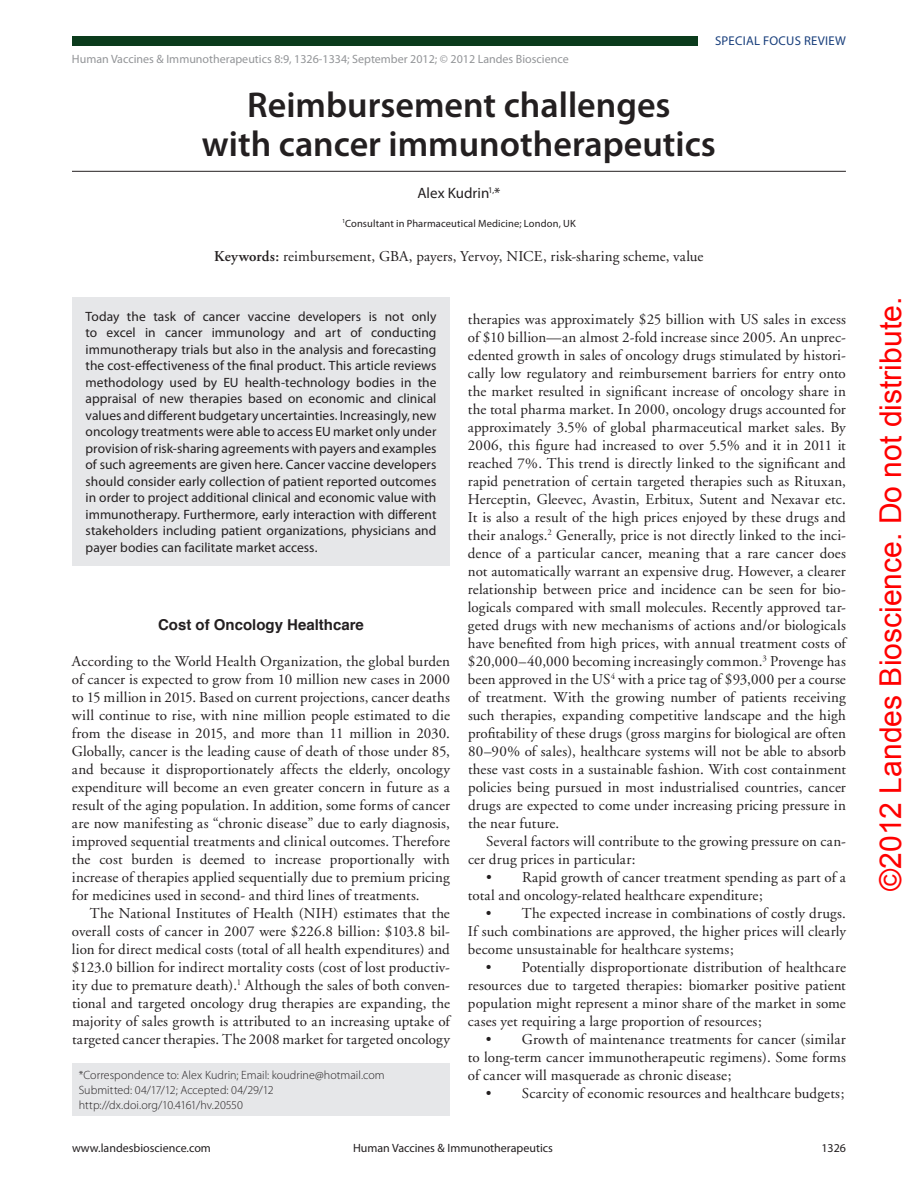
<style>
.page{position:relative;width:918px;height:1188px;background:#fff}
.page>*{position:absolute;margin:0;border:0;box-sizing:border-box;transform-origin:0 0}
.t1{font:600 36px/39px "Myriad Pro";color:#231f20;text-align:center}
.t2{font:30.15px "Arial";color:#f00}
.t3{font:15px/18px "Adobe Garamond";letter-spacing:.01em;color:#231f20;text-align:justify}
.t4{font:700 15px "Helvetica";color:#231f20}
.t5{font:15px "Myriad Pro";color:#231f20}
.t6{font:13.5px/16.5px "Myriad Pro";letter-spacing:.005em;color:#231f20;text-align:justify}
.t7{font:12.75px "Myriad Pro";letter-spacing:.02em;color:#193f7c}
.t8{font:300 12px/15px "Myriad Pro";color:#231f20}
.t9{font:12px "Myriad Pro";color:#939598}
.t10{font:12px "Myriad Pro";color:#231f20}
.t11{font:10.5px "Myriad Pro";letter-spacing:.01em;color:#231f20}
.s1{font-weight:600}
</style>
<div class="page">
<div style="left:72px;top:36px;width:626px;height:10px;background:#0b3b1c"></div>
<div style="left:72px;top:1063px;width:378px;height:53px;background:#e6e7e9"></div>
<div style="left:72px;top:297px;width:378px;height:268px;background:#e6e7e9"></div>
<hr style="left:72px;top:171px;width:774px;height:1px;background:#231f20">
<p class="t9" style="left:72px;top:52px;width:498px">Human Vaccines &amp; Immunotherapeutics 8:9, 1326-1334; September 2012; © 2012 Landes Bioscience</p>
<p class="t7" style="left:715px;top:32px;width:132px">Special Focus Revi ew</p>
<h1 class="t1" style="left:202px;top:85px;width:515px">Reimbursement challenges<br>with cancer immunotherapeutics</h1>
<p class="t5" style="left:417px;top:184px;width:84px">Alex Kudrin<sup>1,</sup>*</p>
<p class="t11" style="left:342px;top:217px;width:235px"><sup>1</sup>Consultant in Pharmaceutical Medicine; London, UK</p>
<p class="t3" style="left:214px;top:248px;width:491px"><span class="s1">Keywords:</span> reimbursement, GBA, payers, Yervoy, NICE, risk-sharing scheme, value</p>
<p class="t6" style="left:86px;top:308px;width:352px">Today the task of cancer vaccine developers is not only to excel in cancer immunology and art of conducting immunotherapy trials but also in the analysis and forecasting the cost-effectiveness of the final product. This article reviews methodology used by EU health-technology bodies in the appraisal of new therapies based on economic and clinical values and different budgetary uncertainties. Increasingly, new oncology treatments were able to access EU market only under provision of risk-sharing agreements with payers and examples of such agreements are given here. Cancer vaccine developers should consider early collection of patient reported outcomes in order to project additional clinical and economic value with immunotherapy. Furthermore, early interaction with different stakeholders including patient organizations, physicians and payer bodies can facilitate market access.</p>
<p class="t4" style="left:158px;top:613px;width:207px">Cost of Oncology Healthcare</p>
<p class="t3" style="left:72px;top:653px;width:380px">According to the World Health Organization, the global burden of cancer is expected to grow from 10 million new cases in 2000 to 15 million in 2015. Based on current projections, cancer deaths will continue to rise, with nine million people estimated to die from the disease in 2015, and more than 11 million in 2030.<br>Globally, cancer is the leading cause of death of those under 85, and because it disproportionately affects the elderly, oncology expenditure will become an even greater concern in future as a result of the aging population. In addition, some forms of cancer are now manifesting as “chronic disease” due to early diagnosis, improved sequential treatments and clinical outcomes. Therefore the cost burden is deemed to increase proportionally with increase of therapies applied sequentially due to premium pricing for medicines used in second- and third lines of treatments.</p>
<p class="t3" style="left:72px;top:905px;width:380px;text-indent:18px">The National Institutes of Health (NIH) estimates that the overall costs of cancer in 2007 were $226.8 billion: $103.8 bil&shy;lion for direct medical costs (total of all health expenditures) and $123.0 billion for indirect mortality costs (cost of lost productiv&shy;ity due to premature death).<sup>1</sup> Although the sales of both conven&shy;tional and targeted oncology drug therapies are expanding, the majority of sales growth is attributed to an increasing uptake of targeted cancer therapies. The 2008 market for targeted oncology</p>
<p class="t8" style="left:79px;top:1068px;width:308px">*Correspondence to: Alex Kudrin; Email: koudrine@hotmail.com<br>Submitted: 04/17/12; Accepted: 04/29/12 http://dx.doi.org/10.4161/hv.20550</p>
<p class="t3" style="left:468px;top:311px;width:380px">therapies was approximately $25 billion with US sales in excess of $10 billion—an almost 2-fold increase since 2005. An unprec&shy;edented growth in sales of oncology drugs stimulated by histori&shy;cally low regulatory and reimbursement barriers for entry onto the market resulted in significant increase of oncology share in the total pharma market. In 2000, oncology drugs accounted for approximately 3.5% of global pharmaceutical market sales. By 2006, this figure had increased to over 5.5% and it in 2011 it reached 7%. This trend is directly linked to the significant and rapid penetration of certain targeted therapies such as Rituxan, Herceptin, Gleevec, Avastin, Erbitux, Sutent and Nexavar etc.<br>It is also a result of the high prices enjoyed by these drugs and their analogs.<sup>2</sup> Generally, price is not directly linked to the inci&shy;dence of a particular cancer, meaning that a rare cancer does not automatically warrant an expensive drug. However, a clearer relationship between price and incidence can be seen for bio&shy;logicals compared with small molecules. Recently approved tar&shy;geted drugs with new mechanisms of actions and/or biologicals have benefited from high prices, with annual treatment costs of $20,000–40,000 becoming increasingly common.<sup>3</sup> Provenge has been approved in the US<sup>4</sup> with a price tag of $93,000 per a course of treatment. With the growing number of patients receiving such therapies, expanding competitive landscape and the high profitability of these drugs (gross margins for biological are often 80–90% of sales), healthcare systems will not be able to absorb these vast costs in a sustainable fashion. With cost containment policies being pursued in most industrialised countries, cancer drugs are expected to come under increasing pricing pressure in the near future.</p>
<p class="t3" style="left:468px;top:833px;width:379px;text-indent:18px">Several factors will contribute to the growing pressure on can&shy;cer drug prices in particular:</p>
<p class="t3" style="left:468px;top:869px;width:379px;text-indent:18px">• Rapid growth of cancer treatment spending as part of a total and oncology-related healthcare expenditure;</p>
<p class="t3" style="left:468px;top:905px;width:379px;text-indent:18px">• The expected increase in combinations of costly drugs.<br>If such combinations are approved, the higher prices will clearly become unsustainable for healthcare systems;</p>
<p class="t3" style="left:468px;top:959px;width:379px;text-indent:18px">• Potentially disproportionate distribution of healthcare resources due to targeted therapies: biomarker positive patient population might represent a minor share of the market in some cases yet requiring a large proportion of resources;</p>
<p class="t3" style="left:468px;top:1031px;width:379px;text-indent:18px">• Growth of maintenance treatments for cancer (similar to long-term cancer immunotherapeutic regimens). Some forms of cancer will masquerade as chronic disease;</p>
<p class="t3" style="left:486px;top:1085px;width:360px">• Scarcity of economic resources and healthcare budgets;</p>
<p class="t10" style="left:72px;top:1141px;width:140px">www.landesbioscience.com</p>
<p class="t10" style="left:353px;top:1141px;width:201px">Human Vaccines &amp; Immunotherapeutics</p>
<p class="t10" style="left:821px;top:1141px;width:26px">1326</p>
<h2 class="t2" style="left:871px;top:891px;width:595px;rotate:-90deg">©2012 Landes Bioscience. Do not distribute.</h2>
</div>
